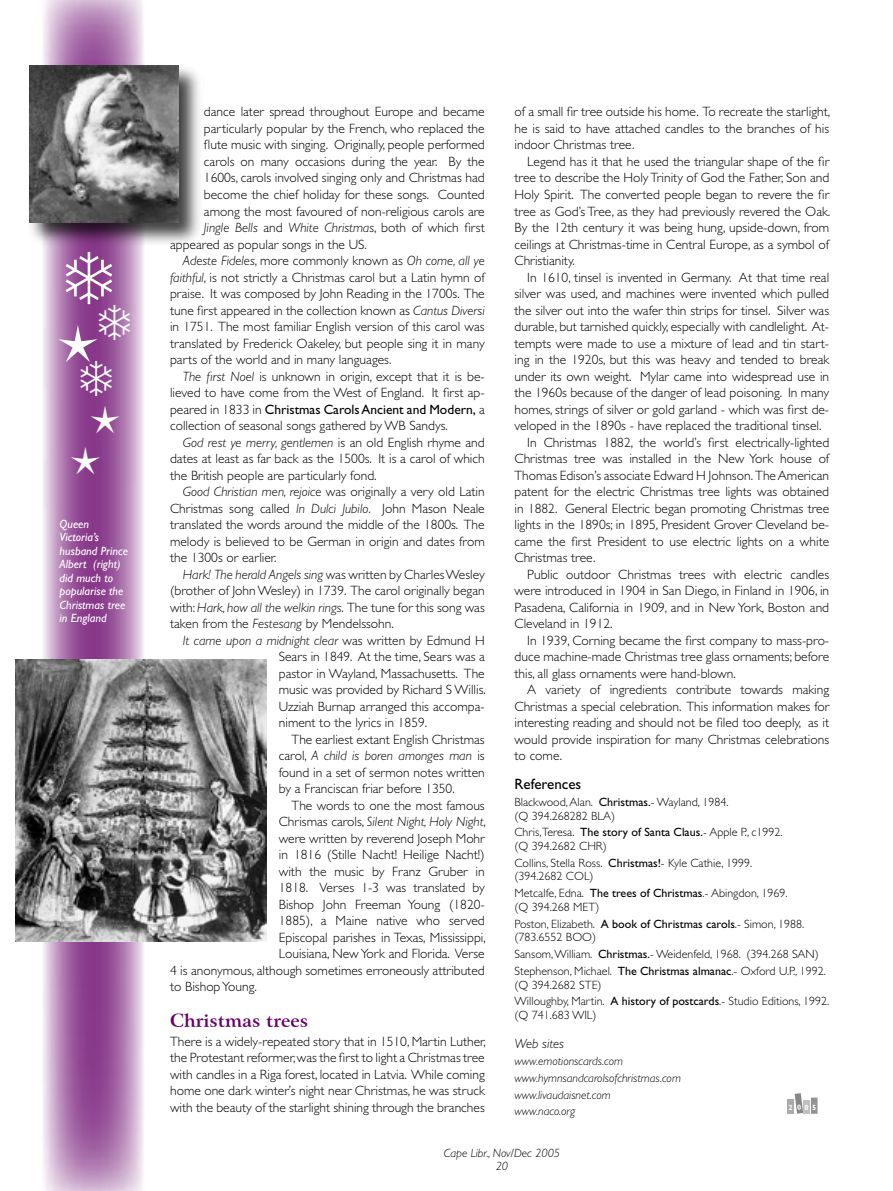
<style>
.page{position:relative;width:893px;height:1191px;background:#fff}
.page>*{position:absolute;margin:0;border:0;box-sizing:border-box;transform-origin:0 0}
.crhead{font:700 18px "Arrus BT";color:#660069}
.bd-flush{font:15px "Gill Sans";color:#000}
.bd-indent{font:300 13.5px/16.5px "Gill Sans";color:#000;text-align:justify}
.bd-flush-2{font:300 13.5px/16.5px "Gill Sans";color:#000;text-align:justify}
.bd-indent-2{font:italic 300 13.5px "Gill Sans";color:#000}
.bd-flush-3{font:italic 300 13.5px "Gill Sans";color:#000}
.captions{font:300 12px/13.5px "Gill Sans";color:#000}
.captions-2{font:italic 300 12px/13.5px "Gill Sans";color:#000;text-align:center}
.captions-3{font:italic 12px/13.5px "Gill Sans";color:#fff}
.t1{font:700 7.5px "Gill Sans";color:#fff}
.s1{font-style:normal}
.s2{font-style:italic}
.s3{font-weight:400}
</style>
<div class="page">
<svg style="left:43px;top:0;width:102px;height:1191px;background:#b687b8"></svg>
<img style="left:16px;top:659px;width:250px;height:282px">
<div style="left:26px;top:62px;width:177px;height:184px;background:#000;opacity:.75"></div>
<img style="left:30px;top:66px;width:148px;height:156px">
<div style="left:788px;top:1098px;width:6px;height:15px;background:#aaa"></div>
<div style="left:804px;top:1100px;width:6px;height:13px;background:#c0c0c0"></div>
<div style="left:811px;top:1097px;width:6px;height:16px;background:#939393"></div>
<svg style="left:58px;top:251px;width:72px;height:145px;background:#9a579b"></svg>
<svg style="left:91px;top:405px;width:29px;height:28px"></svg>
<svg style="left:71px;top:446px;width:29px;height:28px"></svg>
<svg style="left:795px;top:1093px;width:8px;height:20px"></svg>
<p class="captions-3" style="left:60px;top:517px;width:70px">Queen<br>Victoria’s husband Prince<br>Albert (right) did much to popularise the<br>Christmas tree in England</p>
<p class="bd-indent" style="left:204px;top:104px;width:282px">dance later spread throughout Europe and became</p>
<p class="bd-indent" style="left:204px;top:120px;width:282px">particularly popular by the French, who replaced the</p>
<p class="bd-indent" style="left:204px;top:137px;width:282px">flute music with singing. Originally, people performed</p>
<p class="bd-indent" style="left:204px;top:153px;width:282px">carols on many occasions during the year. By the</p>
<p class="bd-indent" style="left:204px;top:170px;width:282px">1600s, carols involved singing only and Christmas had</p>
<p class="bd-indent" style="left:204px;top:186px;width:282px">become the chief holiday for these songs. Counted</p>
<p class="bd-indent" style="left:204px;top:203px;width:282px">among the most favoured of non-religious carols are</p>
<p class="bd-indent-2" style="left:204px;top:220px;width:282px">Jingle Bells <span class="s1">and</span> White Christmas<span class="s1">, both of which first</span></p>
<p class="bd-indent" style="left:170px;top:236px;width:198px">appeared as popular songs in the US.</p>
<p class="bd-indent" style="left:170px;top:252px;width:316px;text-indent:13px"><span class="s2">Adeste Fideles</span>, more commonly known as <span class="s2">Oh come, all ye faithful</span>, is not strictly a Christmas carol but a Latin hymn of praise. It was composed by John Reading in the 1700s. The tune first appeared in the collection known as <span class="s2">Cantus Diversi </span>in 1751. The most familiar English version of this carol was translated by Frederick Oakeley, but people sing it in many parts of the world and in many languages.</p>
<p class="bd-indent" style="left:170px;top:368px;width:316px;text-indent:13px"><span class="s2">The first Noel</span> is unknown in origin, except that it is be&shy;lieved to have come from the West of England. It first ap&shy;peared in 1833 in <span class="s3">Christmas Carols Ancient and Modern,</span> a collection of seasonal songs gathered by WB Sandys.</p>
<p class="bd-indent" style="left:170px;top:434px;width:316px;text-indent:13px"><span class="s2">God rest ye merry, gentlemen</span> is an old English rhyme and dates at least as far back as the 1500s. It is a carol of which the British people are particularly fond.</p>
<p class="bd-indent" style="left:170px;top:483px;width:316px;text-indent:13px"><span class="s2">Good Christian men, rejoice</span> was originally a very old Latin Christmas song called <span class="s2">In Dulci Jubilo</span>. John Mason Neale translated the words around the middle of the 1800s. The melody is believed to be German in origin and dates from the 1300s or earlier.</p>
<p class="bd-indent" style="left:170px;top:566px;width:316px;text-indent:13px"><span class="s2">Hark! The herald Angels sing</span> was written by Charles Wesley (brother of John Wesley) in 1739. The carol originally began with: <span class="s2">Hark, how all the welkin rings</span>. The tune for this song was taken from the <span class="s2">Festesang</span> by Mendelssohn.</p>
<p class="bd-indent" style="left:279px;top:632px;width:208px;text-indent:-96px"><span class="s2">It came upon a midnight clear</span> was written by Edmund H Sears in 1849. At the time, Sears was a pastor in Wayland, Massachusetts. The music was provided by Richard S Willis.<br>Uzziah Burnap arranged this accompa&shy;niment to the lyrics in 1859.</p>
<p class="bd-indent" style="left:279px;top:731px;width:207px;text-indent:13px">The earliest extant English Christmas carol, <span class="s2">A child is boren amonges man</span> is found in a set of sermon notes written by a Franciscan friar before 1350.</p>
<p class="bd-indent" style="left:292px;top:797px;width:195px">The words to one the most famous</p>
<p class="bd-indent-2" style="left:279px;top:814px;width:208px"><span class="s1">Chrismas carols,</span> Silent Night, Holy Night<span class="s1">,</span></p>
<p class="bd-indent" style="left:279px;top:830px;width:207px">were written by reverend Joseph Mohr</p>
<p class="bd-indent" style="left:279px;top:846px;width:207px">in 1816 (Stille Nacht! Heilige Nacht!)</p>
<p class="bd-indent" style="left:279px;top:863px;width:207px">with the music by Franz Gruber in</p>
<p class="bd-indent" style="left:279px;top:879px;width:207px">1818. Verses 1-3 was translated by</p>
<p class="bd-indent" style="left:279px;top:896px;width:207px">Bishop John Freeman Young (1820-</p>
<p class="bd-indent" style="left:279px;top:912px;width:207px">1885), a Maine native who served</p>
<p class="bd-indent" style="left:279px;top:929px;width:208px">Episcopal parishes in Texas, Mississippi,</p>
<p class="bd-indent" style="left:279px;top:945px;width:207px">Louisiana, New York and Florida. Verse</p>
<p class="bd-indent" style="left:170px;top:962px;width:316px">4 is anonymous, although sometimes erroneously attributed</p>
<p class="bd-indent" style="left:170px;top:978px;width:88px">to Bishop Young.</p>
<p class="crhead" style="left:170px;top:1009px;width:140px">Christmas trees</p>
<p class="bd-flush-2" style="left:170px;top:1033px;width:317px">There is a widely-repeated story that in 1510, Martin Luther, the Protestant reformer, was the first to light a Christmas tree with candles in a Riga forest, located in Latvia. While coming home one dark winter’s night near Christmas, he was struck with the beauty of the starlight shining through the branches</p>
<p class="bd-flush-2" style="left:514px;top:104px;width:317px">of a small fir tree outside his home. To recreate the starlight, he is said to have attached candles to the branches of his indoor Christmas tree.</p>
<p class="bd-indent" style="left:514px;top:153px;width:317px;text-indent:13px">Legend has it that he used the triangular shape of the fir tree to describe the Holy Trinity of God the Father, Son and Holy Spirit. The converted people began to revere the fir tree as God’s Tree, as they had previously revered the Oak.<br>By the 12th century it was being hung, upside-down, from ceilings at Christmas-time in Central Europe, as a symbol of Christianity.</p>
<p class="bd-indent" style="left:514px;top:269px;width:316px;text-indent:13px">In 1610, tinsel is invented in Germany. At that time real silver was used, and machines were invented which pulled the silver out into the wafer thin strips for tinsel. Silver was durable, but tarnished quickly, especially with candlelight. At&shy;tempts were made to use a mixture of lead and tin start&shy;ing in the 1920s, but this was heavy and tended to break under its own weight. Mylar came into widespread use in the 1960s because of the danger of lead poisoning. In many homes, strings of silver or gold garland - which was first de&shy;veloped in the 1890s - have replaced the traditional tinsel.</p>
<p class="bd-indent" style="left:514px;top:434px;width:316px;text-indent:13px">In Christmas 1882, the world’s first electrically-lighted Christmas tree was installed in the New York house of Thomas Edison’s associate Edward H Johnson. The American patent for the electric Christmas tree lights was obtained in 1882. General Electric began promoting Christmas tree lights in the 1890s; in 1895, President Grover Cleveland be&shy;came the first President to use electric lights on a white Christmas tree.</p>
<p class="bd-indent" style="left:514px;top:566px;width:316px;text-indent:13px">Public outdoor Christmas trees with electric candles were introduced in 1904 in San Diego, in Finland in 1906, in Pasadena, California in 1909, and in New York, Boston and Cleveland in 1912.</p>
<p class="bd-indent" style="left:514px;top:632px;width:316px;text-indent:13px">In 1939, Corning became the first company to mass-pro&shy;duce machine-made Christmas tree glass ornaments; before this, all glass ornaments were hand-blown.</p>
<p class="bd-indent" style="left:514px;top:681px;width:316px;text-indent:13px">A variety of ingredients contribute towards making Christmas a special celebration. This information makes for interesting reading and should not be filed too deeply, as it would provide inspiration for many Christmas celebrations to come.</p>
<p class="bd-flush" style="left:514px;top:775px;width:68px">References</p>
<p class="captions" style="left:514px;top:795px;width:216px">Blackwood, Alan. <span class="s3">Christmas.</span>- Wayland, 1984. (Q 394.268282 BLA)</p>
<p class="captions" style="left:514px;top:825px;width:270px">Chris,Teresa. <span class="s3">The story of Santa Claus.</span>- Apple P., c1992. (Q 394.2682 CHR)</p>
<p class="captions" style="left:514px;top:856px;width:239px">Collins, Stella Ross. <span class="s3">Christmas!</span>- Kyle Cathie, 1999. (394.2682 COL)</p>
<p class="captions" style="left:514px;top:886px;width:275px">Metcalfe, Edna. <span class="s3">The trees of Christmas</span>.- Abingdon, 1969. (Q 394.268 MET)</p>
<p class="captions" style="left:514px;top:917px;width:291px">Poston, Elizabeth. <span class="s3">A book of Christmas carols</span>.- Simon, 1988. (783.6552 BOO)</p>
<p class="captions" style="left:514px;top:947px;width:306px">Sansom, William. <span class="s3">Christmas.</span>- Weidenfeld, 1968. (394.268 SAN)</p>
<p class="captions" style="left:514px;top:964px;width:313px">Stephenson, Michael. <span class="s3">The Christmas almanac</span>.- Oxford U.P., 1992. (Q 394.2682 STE)</p>
<p class="captions" style="left:514px;top:994px;width:316px">Willoughby, Martin. <span class="s3">A history of postcards</span>.- Studio Editions, 1992. (Q 741.683 WIL)</p>
<p class="bd-flush-3" style="left:514px;top:1035px;width:51px">Web sites</p>
<p class="captions-2" style="left:514px;top:1054px;width:110px">www.emotionscards.com</p>
<p class="captions-2" style="left:514px;top:1071px;width:168px">www.hymnsandcarolsofchristmas.com</p>
<p class="captions-2" style="left:514px;top:1088px;width:98px">www.livaudaisnet.com</p>
<p class="captions-2" style="left:514px;top:1104px;width:62px">www.naco.org</p>
<p class="t1" style="left:788px;top:1103px;width:6px">2</p>
<p class="t1" style="left:805px;top:1103px;width:13px">0 5</p>
<p class="captions-2" style="left:444px;top:1146px;width:118px">Cape Libr., Nov/Dec 2005<br>20</p>
</div>
